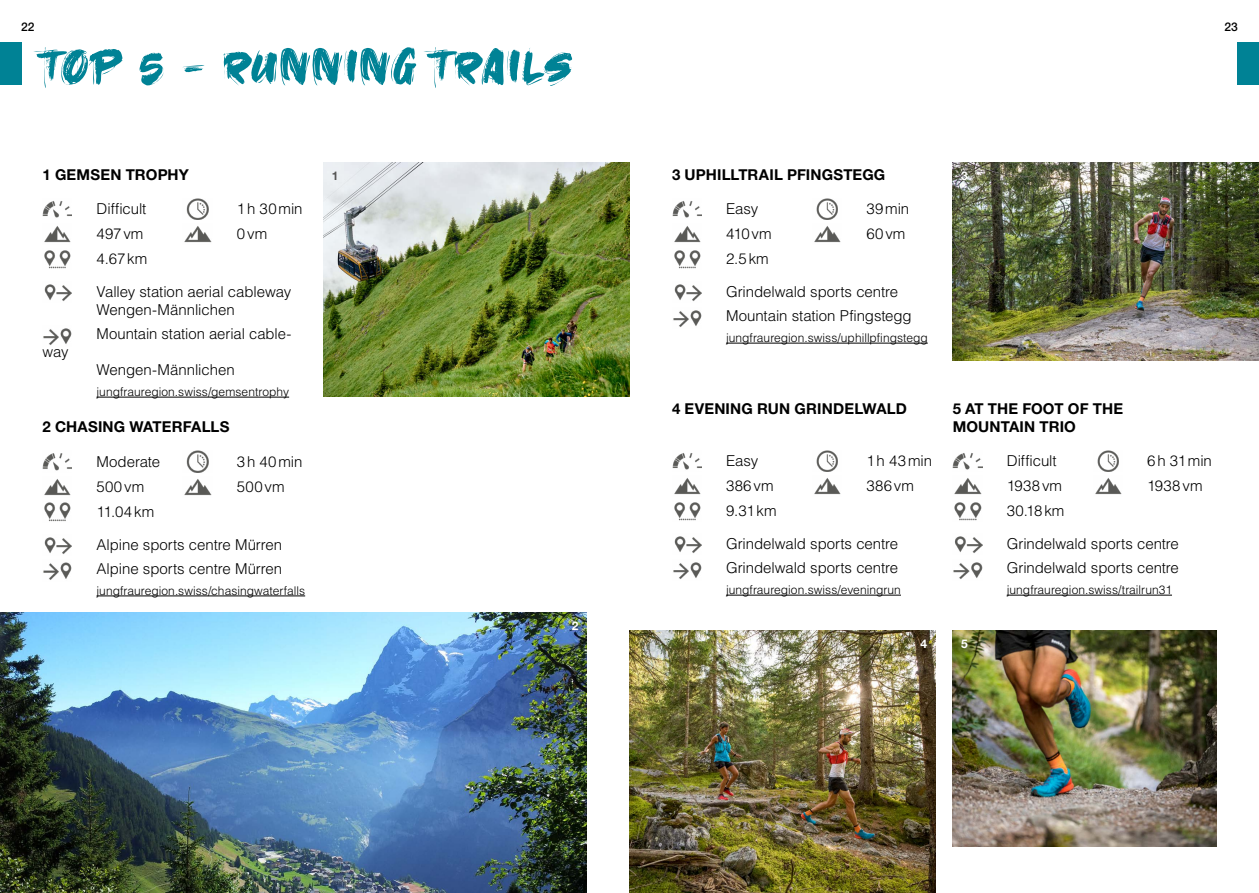
<style>
.page{position:relative;width:1259px;height:893px;background:#fff}
.page>*{position:absolute;margin:0;border:0;box-sizing:border-box;transform-origin:0 0}
.t1{font:60px "Gold Under The Mud";letter-spacing:.01em;color:#008295}
.t2{font:300 15px/25.2px "Helvetica";letter-spacing:-.005em;color:#000}
.t3{font:700 15px/18px "Helvetica Neue";letter-spacing:.01em;color:#000}
.t4{font:300 15px/25.2px "Helvetica";letter-spacing:.02em;color:#000}
.t5{font:300 15px/25.2px "Helvetica";letter-spacing:.025em;color:#000}
.t6{font:300 12px "Helvetica";letter-spacing:.005em;color:#000}
.t7{font:500 12px "Helvetica Neue";color:#000}
.t8{font:700 12px "Helvetica Neue";color:#fff}
.t9{font:700 12px "Helvetica Neue";color:#575756}
</style>
<div class="page">
<div style="left:0;top:43px;width:21px;height:42px;background:#008295"></div>
<div style="left:1237px;top:43px;width:22px;height:42px;background:#008295"></div>
<img style="left:43px;top:201px;width:29px;height:17px">
<img style="left:44px;top:226px;width:27px;height:17px">
<img style="left:44px;top:250px;width:27px;height:19px">
<img style="left:186px;top:198px;width:23px;height:21px">
<img style="left:184px;top:226px;width:28px;height:17px">
<hr style="left:97px;top:397px;width:192px;height:1px;background:#000">
<img style="left:44px;top:284px;width:28px;height:17px">
<img style="left:43px;top:328px;width:29px;height:17px">
<img style="left:672px;top:201px;width:29px;height:17px">
<img style="left:674px;top:226px;width:27px;height:17px">
<img style="left:674px;top:250px;width:27px;height:19px">
<img style="left:816px;top:198px;width:22px;height:21px">
<img style="left:814px;top:226px;width:27px;height:17px">
<hr style="left:726px;top:343px;width:201px;height:1px;background:#000">
<img style="left:674px;top:284px;width:27px;height:17px">
<img style="left:673px;top:310px;width:28px;height:17px">
<img style="left:672px;top:453px;width:29px;height:17px">
<img style="left:674px;top:478px;width:27px;height:17px">
<img style="left:674px;top:502px;width:27px;height:19px">
<img style="left:816px;top:450px;width:22px;height:21px">
<img style="left:814px;top:478px;width:27px;height:17px">
<hr style="left:726px;top:595px;width:175px;height:1px;background:#000">
<img style="left:674px;top:536px;width:27px;height:17px">
<img style="left:673px;top:562px;width:28px;height:17px">
<img style="left:952px;top:453px;width:30px;height:17px">
<img style="left:954px;top:478px;width:28px;height:17px">
<img style="left:954px;top:502px;width:28px;height:19px">
<img style="left:1097px;top:450px;width:22px;height:21px">
<img style="left:1095px;top:478px;width:27px;height:17px">
<hr style="left:1006px;top:595px;width:166px;height:1px;background:#000">
<img style="left:955px;top:536px;width:27px;height:17px">
<img style="left:953px;top:562px;width:29px;height:17px">
<img style="left:43px;top:453px;width:29px;height:18px">
<img style="left:44px;top:479px;width:27px;height:17px">
<img style="left:44px;top:502px;width:27px;height:20px">
<img style="left:186px;top:451px;width:23px;height:21px">
<img style="left:184px;top:479px;width:28px;height:17px">
<hr style="left:97px;top:596px;width:208px;height:1px;background:#000">
<img style="left:44px;top:537px;width:28px;height:17px">
<img style="left:43px;top:562px;width:29px;height:18px">
<img style="left:323px;top:162px;width:306px;height:234px">
<img style="left:0;top:612px;width:587px;height:281px">
<img style="left:952px;top:162px;width:307px;height:198px">
<img style="left:629px;top:630px;width:306px;height:263px">
<img style="left:952px;top:630px;width:264px;height:216px">
<p class="t7" style="left:21px;top:20px;width:15px">22</p>
<p class="t7" style="left:1224px;top:20px;width:15px">23</p>
<h1 class="t1" style="left:43px;top:28px;width:532px">TOP 5 - RUNNING TRAILS</h1>
<p class="t3" style="left:43px;top:165px;width:148px">1 GEMSEN TROPHY</p>
<p class="t2" style="left:43px;top:339px;width:27px">way</p>
<p class="t2" style="left:97px;top:195px;width:52px">Difficult<br>497vm<br>4.67km</p>
<p class="t5" style="left:237px;top:195px;width:67px">1h 30min<br>0vm</p>
<p class="t2" style="left:97px;top:282px;width:196px;line-height:18px">Valley station aerial cableway<br>Wengen-Männlichen</p>
<p class="t2" style="left:97px;top:321px;width:196px">Mountain station aerial cable-</p>
<p class="t2" style="left:97px;top:357px;width:140px">Wengen-Männlichen</p>
<p class="t6" style="left:97px;top:384px;width:194px">jungfrauregion.swiss/gemsentrophy</p>
<p class="t3" style="left:43px;top:417px;width:188px">2 CHASING WATERFALLS</p>
<p class="t2" style="left:97px;top:448px;width:65px">Moderate<br>500vm<br>11.04km</p>
<p class="t4" style="left:237px;top:448px;width:67px">3h 40min<br>500vm</p>
<p class="t2" style="left:97px;top:532px;width:187px;line-height:24.5px">Alpine sports centre Mürren<br>Alpine sports centre Mürren</p>
<p class="t6" style="left:97px;top:583px;width:210px">jungfrauregion.swiss/chasingwaterfalls</p>
<p class="t9" style="left:332px;top:169px;width:8px">1</p>
<p class="t8" style="left:572px;top:619px;width:8px">2</p>
<p class="t3" style="left:672px;top:165px;width:215px">3 UPHILLTRAIL PFINGSTEGG</p>
<p class="t2" style="left:726px;top:195px;width:47px">Easy<br>410vm<br>2.5km</p>
<p class="t4" style="left:866px;top:195px;width:44px">39min<br>60vm</p>
<p class="t2" style="left:726px;top:279px;width:187px;line-height:24.5px">Grindelwald sports centre<br>Mountain station Pfingstegg</p>
<p class="t6" style="left:726px;top:330px;width:203px">jungfrauregion.swiss/uphillpfingstegg</p>
<p class="t8" style="left:961px;top:169px;width:8px">3</p>
<p class="t3" style="left:672px;top:399px;width:236px">4 EVENING RUN GRINDELWALD</p>
<p class="t3" style="left:952px;top:399px;width:172px">5 AT THE FOOT OF THE<br>MOUNTAIN TRIO</p>
<p class="t2" style="left:726px;top:447px;width:52px">Easy<br>386vm<br>9.31km</p>
<p class="t4" style="left:866px;top:447px;width:67px">1h 43min<br>386vm</p>
<p class="t2" style="left:726px;top:531px;width:174px;line-height:24.5px">Grindelwald sports centre<br>Grindelwald sports centre</p>
<p class="t6" style="left:726px;top:582px;width:176px">jungfrauregion.swiss/eveningrun</p>
<p class="t2" style="left:1006px;top:447px;width:59px">Difficult<br>1938vm<br>30.18km</p>
<p class="t2" style="left:1147px;top:447px;width:66px">6h 31min<br>1938vm</p>
<p class="t2" style="left:1006px;top:531px;width:174px;line-height:24.5px">Grindelwald sports centre<br>Grindelwald sports centre</p>
<p class="t6" style="left:1006px;top:582px;width:167px">jungfrauregion.swiss/trailrun31</p>
<p class="t8" style="left:920px;top:637px;width:8px">4</p>
<p class="t8" style="left:961px;top:637px;width:8px">5</p>
</div>
